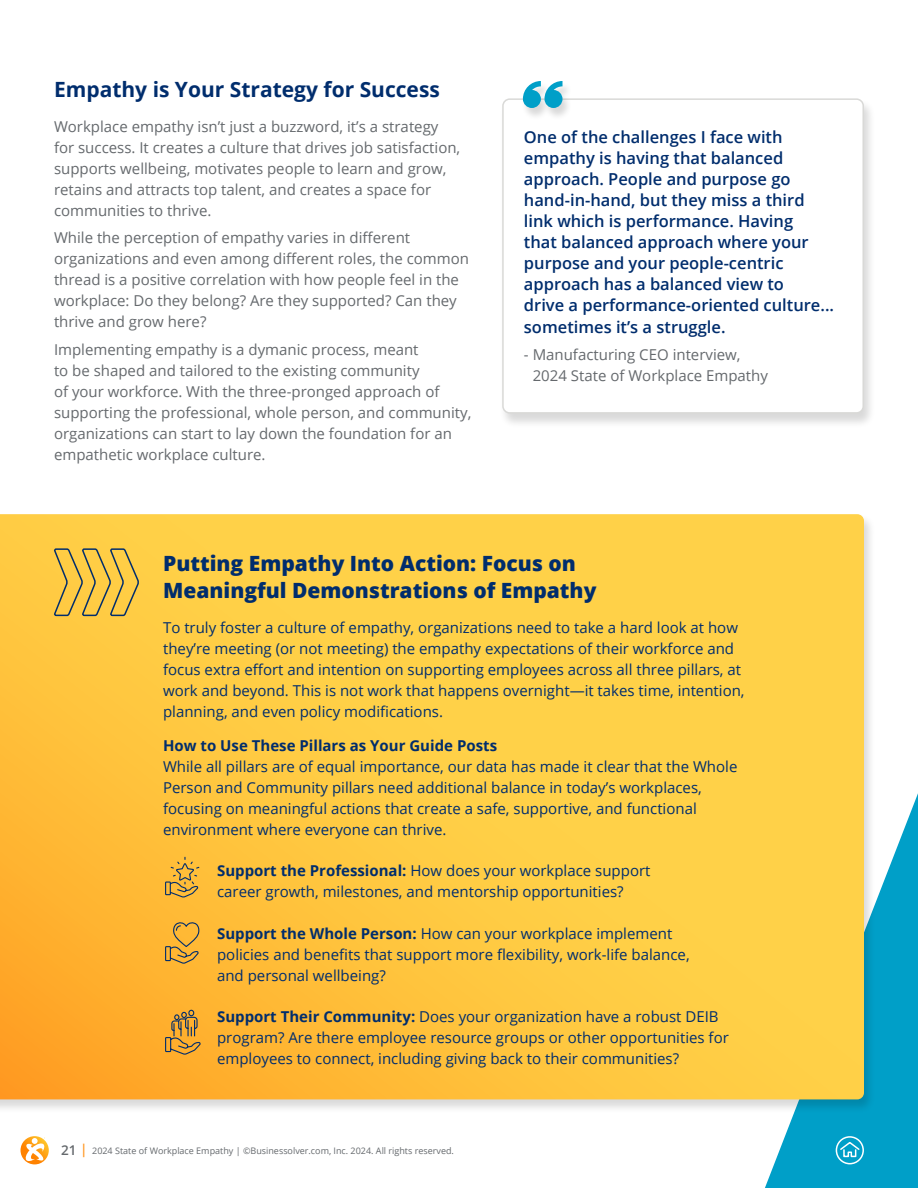
<style>
.page{position:relative;width:918px;height:1188px;background:#fff}
.page>*{position:absolute;margin:0;border:0;box-sizing:border-box;transform-origin:0 0}
.t1{font:800 21px/27px "Open Sans";color:#002d6d}
.t2{font:700 21px "Open Sans";color:#002d6d}
.t3{font:600 16.5px/21px "Open Sans";color:#002d6d}
.t4{font:15px/21px "Open Sans";color:#002d6d}
.t5{font:15px/21px "Open Sans";color:#65696d}
.t6{font:700 15px "Open Sans";color:#002d6d}
.t7{font:9px "Open Sans";color:#65696d}
.s1{font-weight:700}
.s2{font-weight:600;font-size:13.5px}
.s3{font-weight:600;font-size:13.5px;color:#ff9721}
</style>
<div class="page">
<svg style="left:765px;top:793px;width:153px;height:395px;background:#26add0"></svg>
<div style="left:0;top:514px;width:876px;height:600px;background:#000;opacity:.15"></div>
<svg style="left:0;top:514px;width:864px;height:585px;background:#fec841"></svg>
<svg style="left:53px;top:548px;width:87px;height:69px;background:#deb849"></svg>
<div style="left:499px;top:98px;width:377px;height:330px;background:#000;opacity:.15"></div>
<div style="left:503px;top:99px;width:360px;height:314px;background:#fff;border-radius:7px"></div>
<div style="left:502px;top:98px;width:362px;height:316px;border:2px solid #d9d9d7;border-radius:7px"></div>
<div style="left:521px;top:82px;width:51px;height:39px;background:#000;opacity:.15"></div>
<svg style="left:523px;top:81px;width:40px;height:27px"></svg>
<svg style="left:164px;top:856px;width:36px;height:43px;background:#dba93f"></svg>
<svg style="left:164px;top:922px;width:36px;height:43px;background:#daa33b"></svg>
<svg style="left:164px;top:1009px;width:38px;height:47px;background:#cf9639"></svg>
<svg style="left:21px;top:1136px;width:28px;height:28px"></svg>
<div style="left:836px;top:1136px;width:28px;height:28px;border:2px solid #fff;border-radius:50%"></div>
<svg style="left:839px;top:1141px;width:22px;height:17px"></svg>
<h1 class="t2" style="left:54px;top:75px;width:387px">Empathy is Your Strategy for Success</h1>
<p class="t5" style="left:54px;top:115px;width:408px">Workplace empathy isn’t just a buzzword, it’s a strategy for success. It creates a culture that drives job satisfaction, supports wellbeing, motivates people to learn and grow, retains and attracts top talent, and creates a space for communities to thrive.</p>
<p class="t5" style="left:54px;top:227px;width:417px">While the perception of empathy varies in different organizations and even among different roles, the common thread is a positive correlation with how people feel in the workplace: Do they belong? Are they supported? Can they thrive and grow here?</p>
<p class="t5" style="left:54px;top:339px;width:419px">Implementing empathy is a dymanic process, meant<br>to be shaped and tailored to the existing community<br>of your workforce. With the three-pronged approach of supporting the professional, whole person, and community, organizations can start to lay down the foundation for an empathetic workplace culture.</p>
<p class="t3" style="left:524px;top:127px;width:312px">One of the challenges I face with empathy is having that balanced approach. People and purpose go hand-in-hand, but they miss a third link which is performance. Having<br>that balanced approach where your purpose and your people-centric approach has a balanced view to<br>drive a performance-oriented culture... sometimes it’s a struggle.</p>
<p class="t5" style="left:533px;top:344px;width:237px;text-indent:-9px">- Manufacturing CEO interview,<br>2024 State of Workplace Empathy</p>
<h1 class="t1" style="left:163px;top:549px;width:435px">Putting Empathy Into Action: Focus on<br>Meaningful Demonstrations of Empathy</h1>
<p class="t4" style="left:163px;top:616px;width:583px">To truly foster a culture of empathy, organizations need to take a hard look at how they’re meeting (or not meeting) the empathy expectations of their workforce and focus extra effort and intention on supporting employees across all three pillars, at work and beyond. This is not work that happens overnight—it takes time, intention, planning, and even policy modifications.</p>
<p class="t6" style="left:163px;top:735px;width:336px">How to Use These Pillars as Your Guide Posts</p>
<p class="t4" style="left:163px;top:756px;width:576px">While all pillars are of equal importance, our data has made it clear that the Whole Person and Community pillars need additional balance in today’s workplaces, focusing on meaningful actions that create a safe, supportive, and functional environment where everyone can thrive.</p>
<p class="t4" style="left:217px;top:860px;width:435px"><span class="s1">Support the Professional:</span> How does your workplace support career growth, milestones, and mentorship opportunities?</p>
<p class="t4" style="left:217px;top:922px;width:474px"><span class="s1">Support the Whole Person:</span> How can your workplace implement policies and benefits that support more flexibility, work-life balance, and personal wellbeing?</p>
<p class="t4" style="left:217px;top:1006px;width:513px"><span class="s1">Support Their Community:</span> Does your organization have a robust DEIB program? Are there employee resource groups or other opportunities for employees to connect, including giving back to their communities?</p>
<p class="t7" style="left:61px;top:1144px;width:394px"><span class="s2">21</span> <span class="s3">|</span> 2024 State of Workplace Empathy | ©Businessolver.com, Inc. 2024. All rights reserved.</p>
</div>
